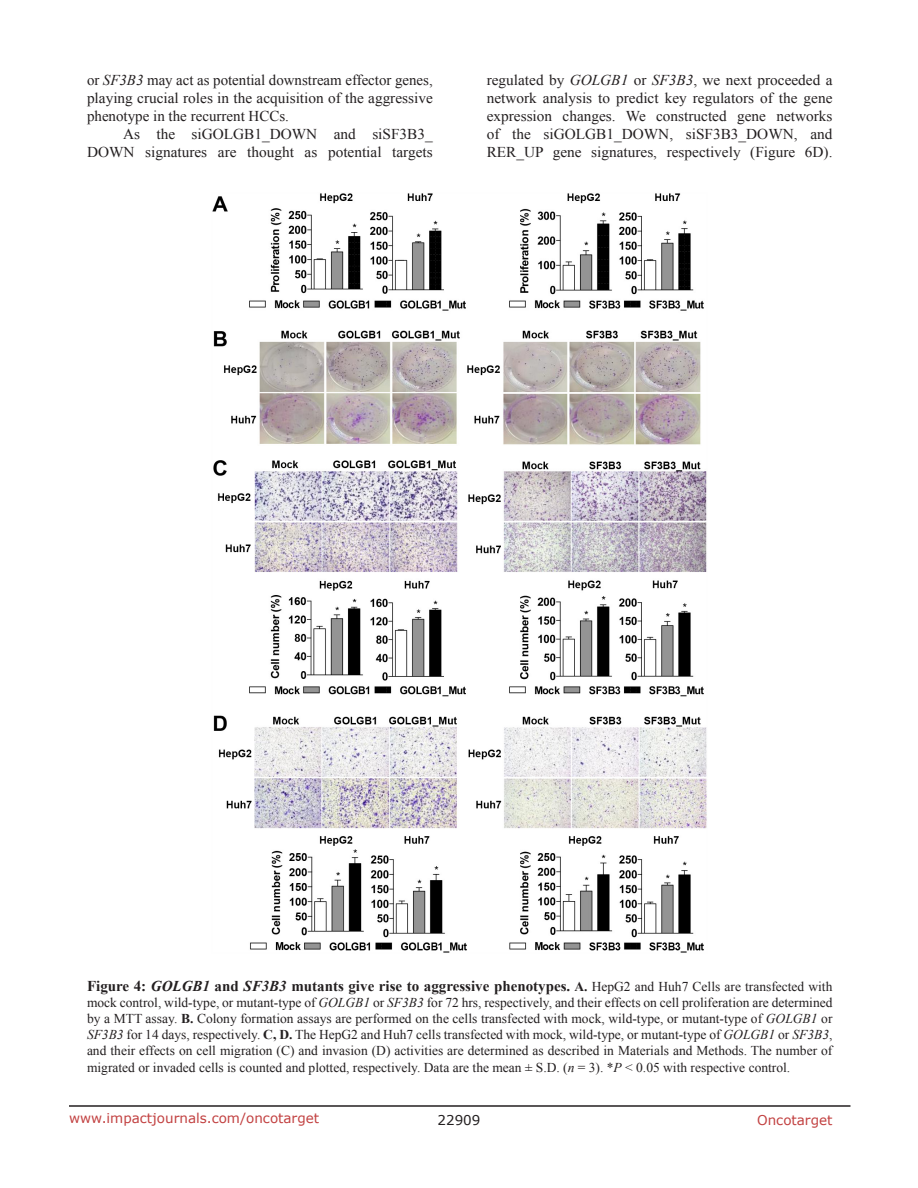
<style>
.page{position:relative;width:918px;height:1188px;background:#fff}
.page>*{position:absolute;margin:0;border:0;box-sizing:border-box;transform-origin:0 0}
.BodyText{font:15px/18px "Times New Roman";color:#231f20;text-align:justify}
.figuretext{font:700 15px "Times New Roman";color:#231f20}
.figuretext-2{font:13.5px/16.2px "Times New Roman";color:#231f20;text-align:justify}
.t1{font:13.5px "Verdana";color:#c24141}
.t2{font:13.5px "Verdana";color:#231f20}
.s1{font-style:italic}
.s2{font-size:13.5px}
.s3{font-weight:400;font-size:13.5px}
.s4{font-weight:700}
</style>
<div class="page">
<hr style="left:69px;top:1105px;width:781px;height:2px;background:#231f20">
<img style="left:212px;top:193px;width:495px;height:760px">
<p class="BodyText" style="left:87px;top:71px;width:347px">or <span class="s1">SF3B3</span> may act as potential downstream effector genes, playing crucial roles in the acquisition of the aggressive phenotype in the recurrent HCCs.</p>
<p class="BodyText" style="left:87px;top:125px;width:347px;text-align:right">As the siGOLGB1_DOWN and siSF3B3_<br>DOWN signatures are thought as potential targets</p>
<p class="BodyText" style="left:487px;top:71px;width:347px">regulated by <span class="s1">GOLGB1</span> or <span class="s1">SF3B3</span>, we next proceeded a network analysis to predict key regulators of the gene expression changes. We constructed gene networks of the siGOLGB1_DOWN, siSF3B3_DOWN, and RER_UP gene signatures, respectively (Figure 6D).</p>
<p class="figuretext" style="left:87px;top:975px;width:747px">Figure 4: <span class="s1">GOLGB1</span> and <span class="s1">SF3B3</span> mutants give rise to aggressive phenotypes. <span class="s2">A.</span> <span class="s3">HepG2 and Huh7 Cells are transfected with</span></p>
<p class="figuretext-2" style="left:87px;top:994px;width:747px">mock control, wild-type, or mutant-type of <span class="s1">GOLGB1</span> or <span class="s1">SF3B3</span> for 72 hrs, respectively, and their effects on cell proliferation are determined by a MTT assay. <span class="s4">B.</span> Colony formation assays are performed on the cells transfected with mock, wild-type, or mutant-type of <span class="s1">GOLGB1</span> or <span class="s1">SF3B3</span> for 14 days, respectively. <span class="s4">C, D.</span> The HepG2 and Huh7 cells transfected with mock, wild-type, or mutant-type of <span class="s1">GOLGB1</span> or <span class="s1">SF3B3</span>, and their effects on cell migration (C) and invasion (D) activities are determined as described in Materials and Methods. The number of migrated or invaded cells is counted and plotted, respectively. Data are the mean ± S.D. (<span class="s1">n</span> = 3). *<span class="s1">P</span> &lt; 0.05 with respective control.</p>
<p class="t1" style="left:69px;top:1109px;width:252px">www.impactjournals.com/oncotarget</p>
<p class="t2" style="left:438px;top:1111px;width:44px">22909</p>
<p class="t1" style="left:757px;top:1111px;width:77px">Oncotarget</p>
</div>
